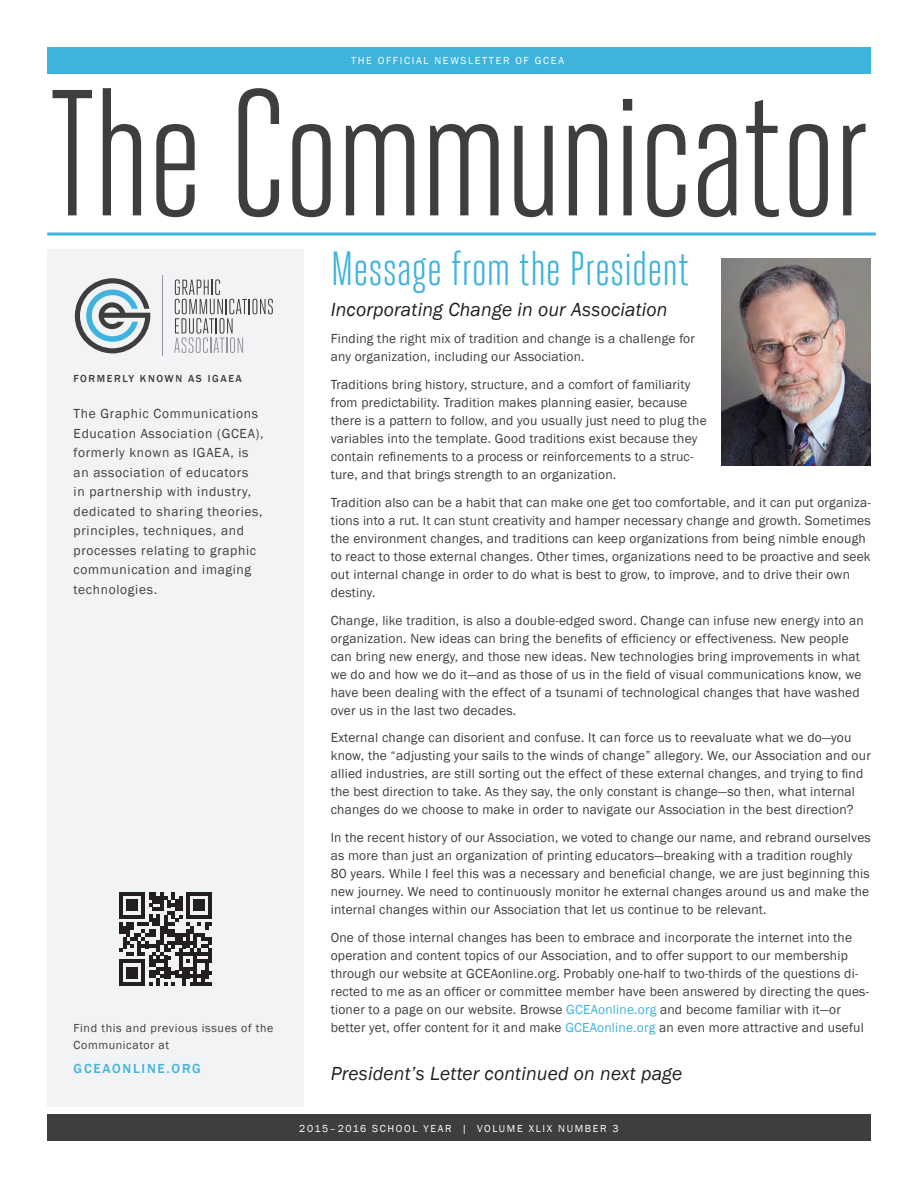
<style>
.page{position:relative;width:918px;height:1188px;background:#fff}
.page>*{position:absolute;margin:0;border:0;box-sizing:border-box;transform-origin:0 0}
.t1{font:179.25px "Heroic Condensed";letter-spacing:-.02em;color:#3e3e3f}
.t2{font:48px "Heroic Condensed";color:#3eb3dd}
.t3{font:italic 19.5px "Franklin Gothic";letter-spacing:.01em;color:#231f20}
.t4{font:13.5px/18px "Franklin Gothic";letter-spacing:.015em;color:#3e3e3f}
.t5{font:13.5px/19.5px "Franklin Gothic";letter-spacing:.05em;color:#3e3e3f}
.t6{font:500 13.5px "Franklin Gothic";letter-spacing:.13em;color:#3eb3dd}
.t7{font:12px/16.5px "Franklin Gothic";letter-spacing:.05em;color:#3e3e3f}
.t8{font:10.5px "Franklin Gothic";letter-spacing:.155em;color:#fff}
.t9{font:500 10.5px "Franklin Gothic";letter-spacing:.15em;color:#3e3e3f}
.s1{color:#3eb3dd}
</style>
<div class="page">
<div style="left:47px;top:249px;width:256px;height:858px;background:#f2f3f4"></div>
<svg style="left:174px;top:279px;width:99px;height:74px"></svg>
<hr style="left:162px;top:275px;width:1px;height:80px;background:#939598">
<svg style="left:75px;top:278px;width:75px;height:75px"></svg>
<div style="left:47px;top:47px;width:824px;height:26px;background:#3eb3dd"></div>
<div style="left:47px;top:1115px;width:824px;height:26px;background:#3e3e3f"></div>
<svg style="left:47px;top:232px;width:829px;height:4px;background:#6ec5e5"></svg>
<img style="left:721px;top:258px;width:150px;height:207px">
<svg style="left:119px;top:892px;width:93px;height:94px"></svg>
<p class="t8" style="left:351px;top:54px;width:214px">THE OFFICIAL NEWSLETTER OF GCEA</p>
<p class="t1" style="left:48px;top:56px;width:823px">The Communicator</p>
<p class="t9" style="left:74px;top:372px;width:170px">FORMERLY KNOWN AS IGAEA</p>
<p class="t5" style="left:74px;top:404px;width:192px">The Graphic Communications<br>Education Association (GCEA), formerly known as IGAEA, is an association of educators<br>in partnership with industry, dedicated to sharing theories, principles, techniques, and processes relating to graphic communication and imaging technologies.</p>
<p class="t7" style="left:74px;top:1020px;width:201px">Find this and previous issues of the<br>Communicator at</p>
<p class="t6" style="left:74px;top:1060px;width:129px">GCEAONLINE.ORG</p>
<p class="t2" style="left:331px;top:242px;width:360px">Message from the President</p>
<p class="t3" style="left:331px;top:297px;width:338px">Incorporating Change in our Association</p>
<p class="t4" style="left:331px;top:330px;width:366px">Finding the right mix of tradition and change is a challenge for any organization, including our Association.</p>
<p class="t4" style="left:331px;top:376px;width:378px">Traditions bring history, structure, and a comfort of familiarity from predictability. Tradition makes planning easier, because there is a pattern to follow, and you usually just need to plug the variables into the template. Good traditions exist because they contain refinements to a process or reinforcements to a struc&shy;ture, and that brings strength to an organization.</p>
<p class="t4" style="left:331px;top:494px;width:542px">Tradition also can be a habit that can make one get too comfortable, and it can put organiza&shy;tions into a rut. It can stunt creativity and hamper necessary change and growth. Sometimes the environment changes, and traditions can keep organizations from being nimble enough to react to those external changes. Other times, organizations need to be proactive and seek out internal change in order to do what is best to grow, to improve, and to drive their own destiny.</p>
<p class="t4" style="left:331px;top:611px;width:535px">Change, like tradition, is also a double-edged sword. Change can infuse new energy into an organization. New ideas can bring the benefits of efficiency or effectiveness. New people can bring new energy, and those new ideas. New technologies bring improvements in what we do and how we do it—and as those of us in the field of visual communications know, we have been dealing with the effect of a tsunami of technological changes that have washed over us in the last two decades.</p>
<p class="t4" style="left:331px;top:729px;width:542px">External change can disorient and confuse. It can force us to reevaluate what we do—you know, the “adjusting your sails to the winds of change” allegory. We, our Association and our allied industries, are still sorting out the effect of these external changes, and trying to find the best direction to take. As they say, the only constant is change—so then, what internal changes do we choose to make in order to navigate our Association in the best direction?</p>
<p class="t4" style="left:331px;top:829px;width:542px">In the recent history of our Association, we voted to change our name, and rebrand ourselves as more than just an organization of printing educators—breaking with a tradition roughly 80 years. While I feel this was a necessary and beneficial change, we are just beginning this new journey. We need to continuously monitor he external changes around us and make the internal changes within our Association that let us continue to be relevant.</p>
<p class="t4" style="left:331px;top:928px;width:540px">One of those internal changes has been to embrace and incorporate the internet into the operation and content topics of our Association, and to offer support to our membership through our website at GCEAonline.org. Probably one-half to two-thirds of the questions di&shy;rected to me as an officer or committee member have been answered by directing the ques&shy;tioner to a page on our website. Browse <span class="s1">GCEAonline.org</span> and become familiar with it—or better yet, offer content for it and make <span class="s1">GCEAonline.org</span> an even more attractive and useful</p>
<p class="t3" style="left:331px;top:1062px;width:353px">President’s Letter continued on next page</p>
<p class="t8" style="left:299px;top:1121px;width:321px">2015–2016 SCHOOL YEAR | VOLUME XLIX NUMBER 3</p>
</div>
